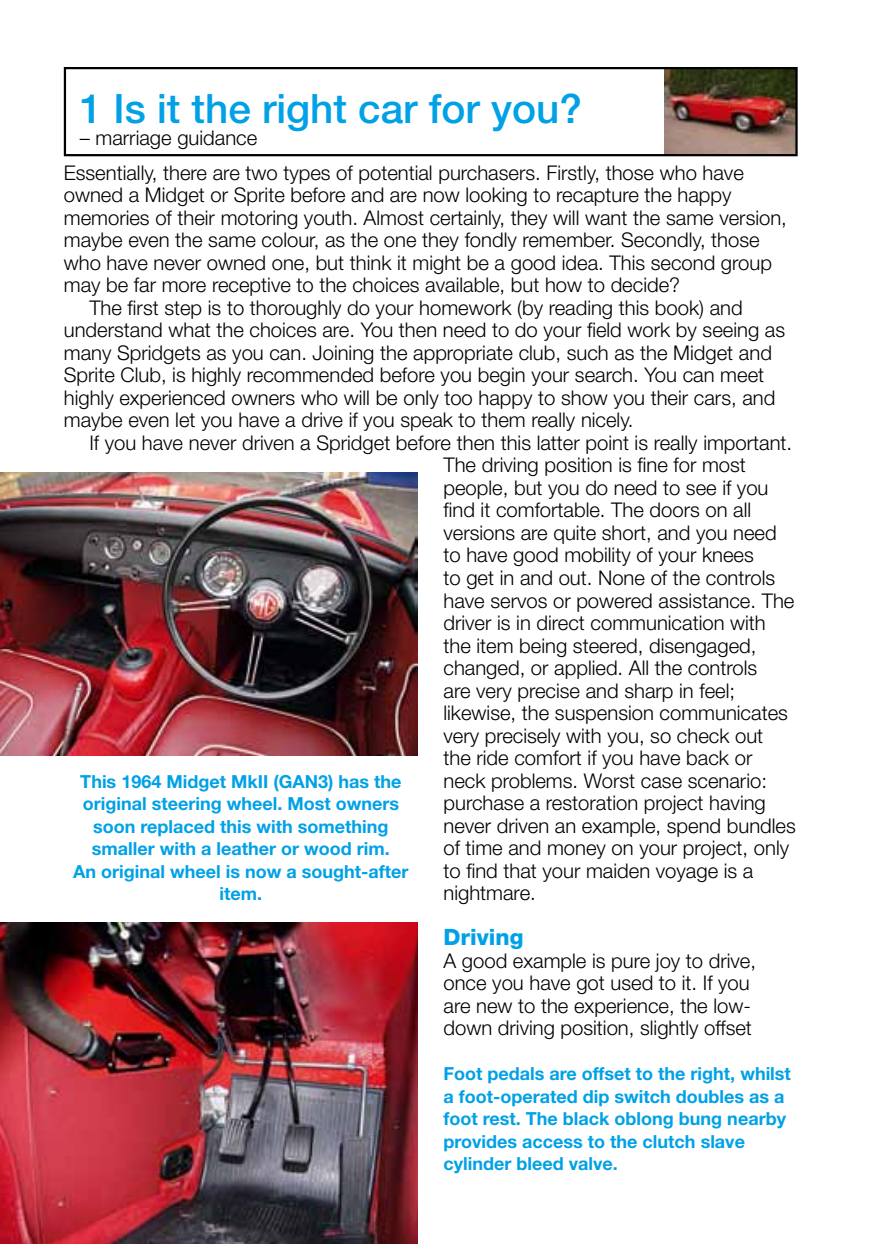
<style>
.page{position:relative;width:887px;height:1244px;background:#fff}
.page>*{position:absolute;margin:0;border:0;box-sizing:border-box;transform-origin:0 0}
.t1{font:500 40.5px "Helvetica Neue";color:#00a1e6}
.t2{font:800 22.5px "Helvetica Neue";color:#00a1e6}
.t3{font:300 20.25px/22.5px "Helvetica Neue";color:#000}
.t4{font:700 18px/22.5px "Helvetica Neue";color:#00a1e6;text-align:center}
</style>
<div class="page">
<img style="left:664px;top:70px;width:130px;height:83px">
<div style="left:64px;top:67px;width:733px;height:89px;border:2px solid #000"></div>
<img style="left:0;top:472px;width:418px;height:283px">
<img style="left:0;top:923px;width:418px;height:321px">
<h1 class="t1" style="left:80px;top:84px;width:503px">1 Is it the right car for you?</h1>
<p class="t3" style="left:80px;top:126px;width:179px">– marriage guidance</p>
<p class="t3" style="left:64px;top:161px;width:681px">Essentially, there are two types of potential purchasers. Firstly, those who have</p>
<p class="t3" style="left:64px;top:183px;width:669px">owned a Midget or Sprite before and are now looking to recapture the happy</p>
<p class="t3" style="left:64px;top:206px;width:724px">memories of their motoring youth. Almost certainly, they will want the same version,</p>
<p class="t3" style="left:64px;top:228px;width:697px">maybe even the same colour, as the one they fondly remember. Secondly, those</p>
<p class="t3" style="left:64px;top:251px;width:709px">who have never owned one, but think it might be a good idea. This second group</p>
<p class="t3" style="left:64px;top:273px;width:617px">may be far more receptive to the choices available, but how to decide?</p>
<p class="t3" style="left:89px;top:296px;width:655px">The first step is to thoroughly do your homework (by reading this book) and</p>
<p class="t3" style="left:64px;top:318px;width:722px">understand what the choices are. You then need to do your field work by seeing as</p>
<p class="t3" style="left:64px;top:341px;width:709px">many Spridgets as you can. Joining the appropriate club, such as the Midget and</p>
<p class="t3" style="left:64px;top:363px;width:702px">Sprite Club, is highly recommended before you begin your search. You can meet</p>
<p class="t3" style="left:64px;top:386px;width:713px">highly experienced owners who will be only too happy to show you their cars, and</p>
<p class="t3" style="left:64px;top:408px;width:571px">maybe even let you have a drive if you speak to them really nicely.</p>
<p class="t3" style="left:89px;top:431px;width:704px">If you have never driven a Spridget before then this latter point is really important.</p>
<p class="t3" style="left:443px;top:453px;width:304px">The driving position is fine for most</p>
<p class="t3" style="left:443px;top:476px;width:326px">people, but you do need to see if you</p>
<p class="t3" style="left:443px;top:498px;width:309px">find it comfortable. The doors on all</p>
<p class="t3" style="left:443px;top:521px;width:335px">versions are quite short, and you need</p>
<p class="t3" style="left:443px;top:543px;width:312px">to have good mobility of your knees</p>
<p class="t3" style="left:443px;top:566px;width:333px">to get in and out. None of the controls</p>
<p class="t3" style="left:443px;top:588px;width:352px">have servos or powered assistance. The</p>
<p class="t3" style="left:443px;top:611px;width:324px">driver is in direct communication with</p>
<p class="t3" style="left:443px;top:634px;width:314px">the item being steered, disengaged,</p>
<p class="t3" style="left:443px;top:656px;width:315px">changed, or applied. All the controls</p>
<p class="t3" style="left:443px;top:679px;width:293px">are very precise and sharp in feel;</p>
<p class="t3" style="left:443px;top:701px;width:346px">likewise, the suspension communicates</p>
<p class="t3" style="left:443px;top:724px;width:321px">very precisely with you, so check out</p>
<p class="t3" style="left:443px;top:746px;width:310px">the ride comfort if you have back or</p>
<p class="t3" style="left:443px;top:769px;width:325px">neck problems. Worst case scenario:</p>
<p class="t3" style="left:443px;top:791px;width:324px">purchase a restoration project having</p>
<p class="t3" style="left:443px;top:814px;width:354px">never driven an example, spend bundles</p>
<p class="t3" style="left:443px;top:836px;width:347px">of time and money on your project, only</p>
<p class="t3" style="left:443px;top:859px;width:311px">to find that your maiden voyage is a</p>
<p class="t3" style="left:443px;top:881px;width:94px">nightmare.</p>
<p class="t2" style="left:443px;top:924px;width:81px">Driving</p>
<p class="t3" style="left:443px;top:949px;width:314px">A good example is pure joy to drive, once you have got used to it. If you are new to the experience, the low&shy;down driving position, slightly offset</p>
<p class="t4" style="left:73px;top:769px;width:337px">This 1964 Midget MkII (GAN3) has the original steering wheel. Most owners soon replaced this with something smaller with a leather or wood rim.<br>An original wheel is now a sought-after item.</p>
<p class="t4" style="left:443px;top:1062px;width:349px;text-align:left">Foot pedals are offset to the right, whilst a foot-operated dip switch doubles as a foot rest. The black oblong bung nearby provides access to the clutch slave cylinder bleed valve.</p>
</div>
